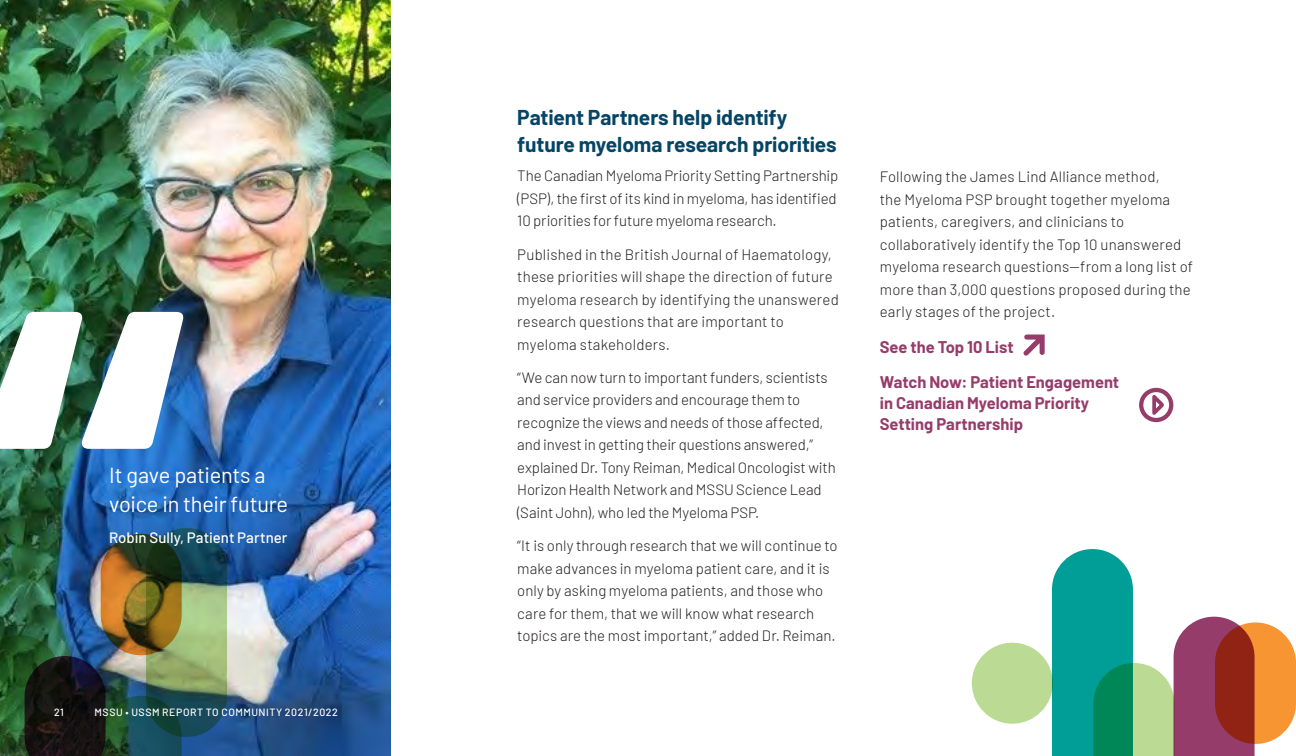
<style>
.page{position:relative;width:1296px;height:756px;background:#fff}
.page>*{position:absolute;margin:0;border:0;box-sizing:border-box;transform-origin:0 0}
.Pull_Quote{font:21.75px/28.5px "Barlow";letter-spacing:-.015em;color:#fff}
.Short_Story_Heading{font:700 21px/27px "Barlow";letter-spacing:-.005em;color:#044465}
.Link_Out{font:700 16.5px/21px "Barlow";color:#963c6a}
.Copy{font:300 15px/22.5px "Barlow";letter-spacing:.005em;color:#231f20}
.Quote_Credit{font:500 15px "Barlow";letter-spacing:.005em;color:#fff}
.t1{font:500 10.5px "Barlow";letter-spacing:.05em;color:#fff}
</style>
<div class="page">
<div style="left:1215px;top:622px;width:81px;height:122px;background:#f79533;border-radius:40px"></div>
<div style="left:972px;top:643px;width:81px;height:81px;background:#bbdb94;border-radius:50%"></div>
<svg style="left:1052px;top:549px;width:203px;height:207px"></svg>
<svg style="left:1139px;top:388px;width:34px;height:34px"></svg>
<svg style="left:1023px;top:335px;width:22px;height:21px"></svg>
<img style="left:0;top:0;width:390px;height:756px">
<svg style="left:101px;top:534px;width:81px;height:121px;background:#916727"></svg>
<svg style="left:146px;top:528px;width:81px;height:209px;background:#5d7855"></svg>
<img style="left:0;top:635px;width:182px;height:121px">
<svg style="left:0;top:312px;width:184px;height:137px"></svg>
<p class="Pull_Quote" style="left:109px;top:459px;width:180px">It gave patients a voice in their future</p>
<p class="Quote_Credit" style="left:109px;top:527px;width:180px">Robin Sully, Patient Partner</p>
<p class="t1" style="left:54px;top:704px;width:11px">21</p>
<p class="t1" style="left:94px;top:704px;width:245px">MSSU • USSM REPORT TO COMMUNITY 2021/2022</p>
<p class="Short_Story_Heading" style="left:517px;top:102px;width:321px">Patient Partners help identify future myeloma research priorities</p>
<p class="Copy" style="left:517px;top:163px;width:323px;text-align:justify">The Canadian Myeloma Priority Setting Partnership (PSP), the first of its kind in myeloma, has identified 10 priorities for future myeloma research.</p>
<p class="Copy" style="left:517px;top:242px;width:323px">Published in the British Journal of Haematology, these priorities will shape the direction of future myeloma research by identifying the unanswered research questions that are important to myeloma stakeholders.</p>
<p class="Copy" style="left:517px;top:365px;width:320px">“We can now turn to important funders, scientists and service providers and encourage them to recognize the views and needs of those affected, and invest in getting their questions answered,” explained Dr. Tony Reiman, Medical Oncologist with Horizon Health Network and MSSU Science Lead (Saint John), who led the Myeloma PSP.</p>
<p class="Copy" style="left:517px;top:533px;width:322px">“It is only through research that we will continue to make advances in myeloma patient care, and it is only by asking myeloma patients, and those who care for them, that we will know what research topics are the most important,” added Dr. Reiman.</p>
<p class="Copy" style="left:880px;top:164px;width:315px">Following the James Lind Alliance method,<br>the Myeloma PSP brought together myeloma patients, caregivers, and clinicians to collaboratively identify the Top 10 unanswered myeloma research questions—from a long list of more than 3,000 questions proposed during the early stages of the project.</p>
<p class="Link_Out" style="left:880px;top:335px;width:135px">See the Top 10 List</p>
<p class="Link_Out" style="left:880px;top:370px;width:241px">Watch Now: Patient Engagement in Canadian Myeloma Priority<br>Setting Partnership</p>
</div>
